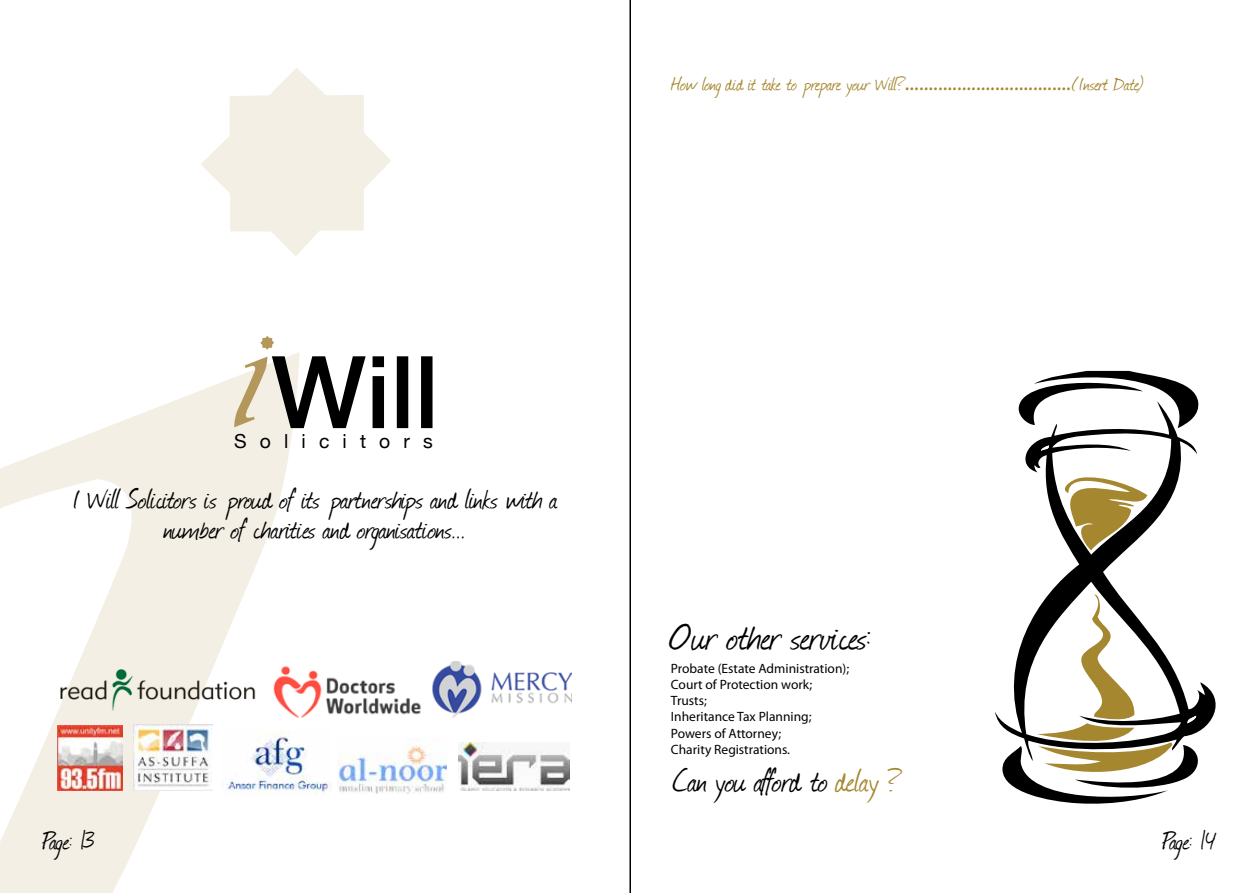
<style>
.page{position:relative;width:1259px;height:893px;background:#fff}
.page>*{position:absolute;margin:0;border:0;box-sizing:border-box;transform-origin:0 0}
.t1{font:45px "Journal";color:#000}
.t2{font:37.95px "Journal";letter-spacing:-.015em;color:#000}
.t3{font:33px/30px "Journal";color:#000;text-align:center}
.t4{font:30px "Journal";letter-spacing:-.01em;color:#000}
.t5{font:22.5px "Journal";letter-spacing:-.02em;color:#a5872f}
.t6{font:19.35px "Helvetica Neue";letter-spacing:.68em;color:#000}
.t7{font:13.5px/16.2px "Myriad Pro";color:#000}
.s1{font-family:"Myriad Pro";font-style:italic}
.s2{color:#a5872f}
</style>
<div class="page">
<svg style="left:201px;top:68px;width:190px;height:188px"></svg>
<svg style="left:0;top:352px;width:300px;height:541px"></svg>
<svg style="left:995px;top:555px;width:221px;height:174px"></svg>
<svg style="left:1018px;top:371px;width:181px;height:184px"></svg>
<svg style="left:1002px;top:582px;width:201px;height:222px"></svg>
<hr style="left:629px;top:0;width:2px;height:893px;background:#000">
<img style="left:223px;top:731px;width:109px;height:65px">
<img style="left:50px;top:654px;width:213px;height:60px">
<img style="left:133px;top:725px;width:79px;height:65px">
<img style="left:265px;top:660px;width:156px;height:61px">
<img style="left:433px;top:661px;width:138px;height:57px">
<img style="left:337px;top:739px;width:109px;height:55px">
<img style="left:458px;top:742px;width:111px;height:48px">
<img style="left:57px;top:725px;width:66px;height:65px">
<svg style="left:260px;top:336px;width:14px;height:14px"></svg>
<svg style="left:233px;top:356px;width:199px;height:72px"></svg>
<h3 class="t5" style="left:671px;top:68px;width:474px">How long did it take to prepare your Will?<span class="s1">...................................</span>(Insert Date)</h3>
<h3 class="t6" style="left:234px;top:427px;width:200px">Solicitors</h3>
<h3 class="t3" style="left:72px;top:483px;width:486px">I Will Solicitors is proud of its partnerships and links with a number of charities and organisations...</h3>
<h1 class="t1" style="left:671px;top:606px;width:203px">Our other services:</h1>
<p class="t7" style="left:671px;top:660px;width:180px">Probate (Estate Administration);<br>Court of Protection work;<br>Trusts;<br>Inheritance Tax Planning;<br>Powers of Attorney;<br>Charity Registrations.</p>
<h2 class="t2" style="left:672px;top:755px;width:230px">Can you afford to <span class="s2">delay ?</span></h2>
<h3 class="t4" style="left:43px;top:821px;width:55px">Page: 13</h3>
<h3 class="t4" style="left:1162px;top:821px;width:55px">Page: 14</h3>
</div>
